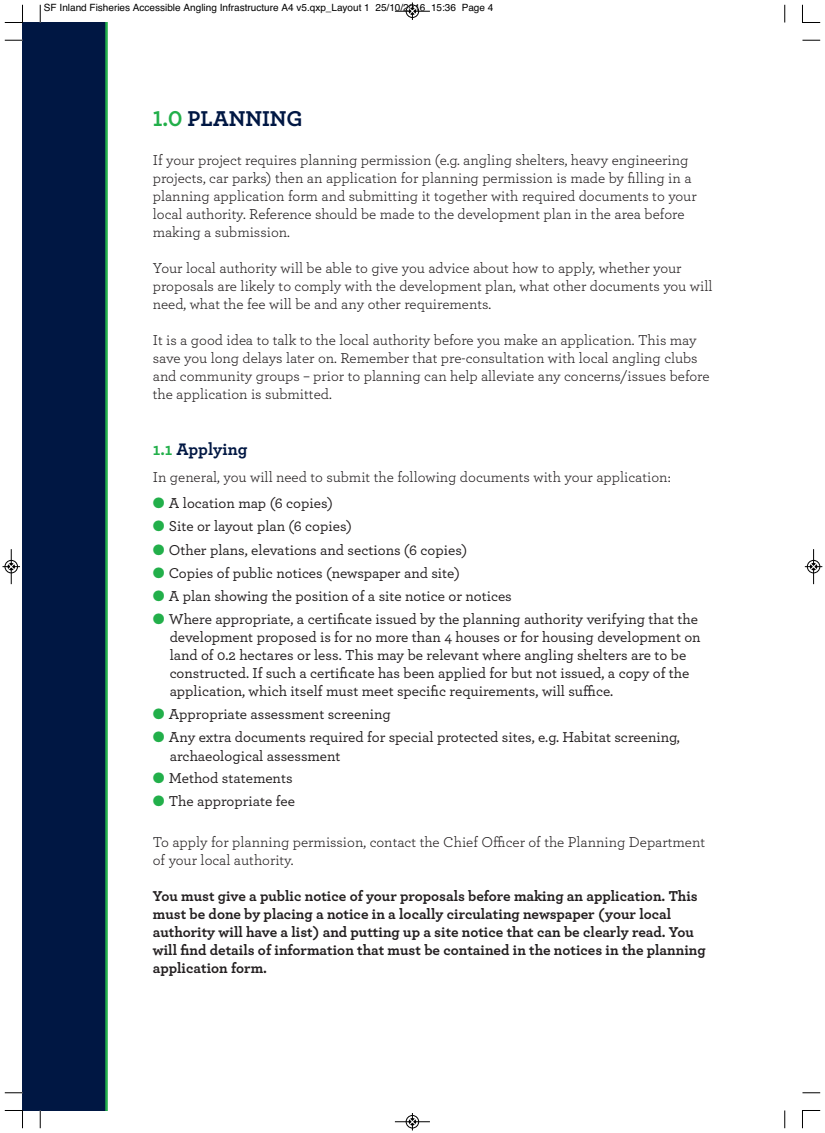
<style>
.page{position:relative;width:825px;height:1133px;background:#fff}
.page>*{position:absolute;margin:0;border:0;box-sizing:border-box;transform-origin:0 0}
.t1{font:700 22.5px "Archer";color:#001743}
.t2{font:700 17.5px "Archer";color:#001743}
.t3{font:15px/18px "Archer";color:#231f20}
.t4{font:500 15px/18.1px "Archer";color:#231f20}
.t5{font:700 15px/18px "Archer";letter-spacing:-.005em;color:#231f20}
.t6{font:10px "Helvetica";color:#000}
.s1{color:#22af4a}
</style>
<div class="page">
<div style="left:22px;top:22px;width:84px;height:1088px;background:#001743"></div>
<hr style="left:105px;top:22px;width:3px;height:1088px;background:#22af4a">
<svg style="left:40px;top:5px;width:1px;height:18px"></svg>
<svg style="left:5px;top:40px;width:17px;height:1px"></svg>
<svg style="left:784px;top:5px;width:1px;height:18px"></svg>
<svg style="left:802px;top:40px;width:18px;height:1px"></svg>
<svg style="left:40px;top:1110px;width:1px;height:18px"></svg>
<svg style="left:5px;top:1092px;width:17px;height:1px"></svg>
<svg style="left:784px;top:1110px;width:1px;height:18px"></svg>
<svg style="left:802px;top:1092px;width:18px;height:1px"></svg>
<svg style="left:5px;top:5px;width:18px;height:18px"></svg>
<svg style="left:802px;top:5px;width:18px;height:18px"></svg>
<svg style="left:5px;top:1110px;width:18px;height:18px"></svg>
<svg style="left:802px;top:1110px;width:18px;height:18px"></svg>
<hr style="left:395px;top:11px;width:35px;height:1px;background:#000">
<div style="left:406px;top:5px;width:13px;height:13px;border:1px solid #000;border-radius:50%"></div>
<svg style="left:409px;top:2px;width:6px;height:18px"></svg>
<hr style="left:395px;top:1121px;width:35px;height:1px;background:#000">
<div style="left:406px;top:1115px;width:13px;height:13px;border:1px solid #000;border-radius:50%"></div>
<svg style="left:409px;top:1113px;width:6px;height:17px"></svg>
<hr style="left:11px;top:549px;width:1px;height:35px;background:#000">
<div style="left:5px;top:560px;width:13px;height:13px;border:1px solid #000;border-radius:50%"></div>
<svg style="left:2px;top:563px;width:18px;height:7px"></svg>
<div style="left:806px;top:560px;width:14px;height:13px;border:1px solid #fff;border-radius:50%"></div>
<hr style="left:813px;top:549px;width:1px;height:35px;background:#000">
<div style="left:807px;top:560px;width:13px;height:13px;border:1px solid #000;border-radius:50%"></div>
<svg style="left:804px;top:563px;width:18px;height:7px"></svg>
<p class="t6" style="left:44px;top:2px;width:451px">SF Inland Fisheries Accessible Angling Infrastructure A4 v5.qxp_Layout 1 25/10/2016 15:36 Page 4</p>
<h1 class="t1" style="left:153px;top:111px;width:152px"><span class="s1">1.0</span> PlAnninG</h1>
<p class="t3" style="left:153px;top:152px;width:545px">If your project requires planning permission (e.g. angling shelters, heavy engineering projects, car parks) then an application for planning permission is made by filling in a planning application form and submitting it together with required documents to your local authority. Reference should be made to the development plan in the area before making a submission.</p>
<p class="t3" style="left:153px;top:260px;width:561px">Your local authority will be able to give you advice about how to apply, whether your proposals are likely to comply with the development plan, what other documents you will need, what the fee will be and any other requirements.</p>
<p class="t3" style="left:153px;top:332px;width:558px">It is a good idea to talk to the local authority before you make an application. This may save you long delays later on. Remember that pre-consultation with local angling clubs and community groups – prior to planning can help alleviate any concerns/issues before the application is submitted.</p>
<p class="t2" style="left:153px;top:443px;width:96px"><span class="s1">1.1</span> Applying</p>
<p class="t3" style="left:153px;top:469px;width:519px">In general, you will need to submit the following documents with your application:</p>
<p class="t4" style="left:153px;top:496px;width:182px"><span class="s1">●</span> A location map (6 copies)</p>
<p class="t4" style="left:153px;top:519px;width:200px"><span class="s1">●</span> Site or layout plan (6 copies)</p>
<p class="t4" style="left:153px;top:542px;width:316px"><span class="s1">●</span> Other plans, elevations and sections (6 copies)</p>
<p class="t4" style="left:153px;top:565px;width:308px"><span class="s1">●</span> Copies of public notices (newspaper and site)</p>
<p class="t4" style="left:153px;top:588px;width:360px"><span class="s1">●</span> A plan showing the position of a site notice or notices</p>
<p class="t4" style="left:170px;top:611px;width:532px;text-indent:-17px"><span class="s1">●</span> Where appropriate, a certificate issued by the planning authority verifying that the development proposed is for no more than 4 houses or for housing development on land of 0.2 hectares or less. This may be relevant where angling shelters are to be constructed. If such a certificate has been applied for but not issued, a copy of the application, which itself must meet specific requirements, will suffice.</p>
<p class="t4" style="left:153px;top:706px;width:240px"><span class="s1">●</span> Appropriate assessment screening</p>
<p class="t4" style="left:170px;top:729px;width:512px;line-height:18.6px;text-indent:-17px"><span class="s1">●</span> Any extra documents required for special protected sites, e.g. Habitat screening, archaeological assessment</p>
<p class="t4" style="left:153px;top:770px;width:141px"><span class="s1">●</span> Method statements</p>
<p class="t4" style="left:153px;top:794px;width:144px"><span class="s1">●</span> The appropriate fee</p>
<p class="t3" style="left:153px;top:835px;width:554px">To apply for planning permission, contact the Chief Officer of the Planning Department of your local authority.</p>
<p class="t5" style="left:153px;top:889px;width:554px">You must give a public notice of your proposals before making an application. this must be done by placing a notice in a locally circulating newspaper (your local authority will have a list) and putting up a site notice that can be clearly read. You will find details of information that must be contained in the notices in the planning application form.</p>
</div>
